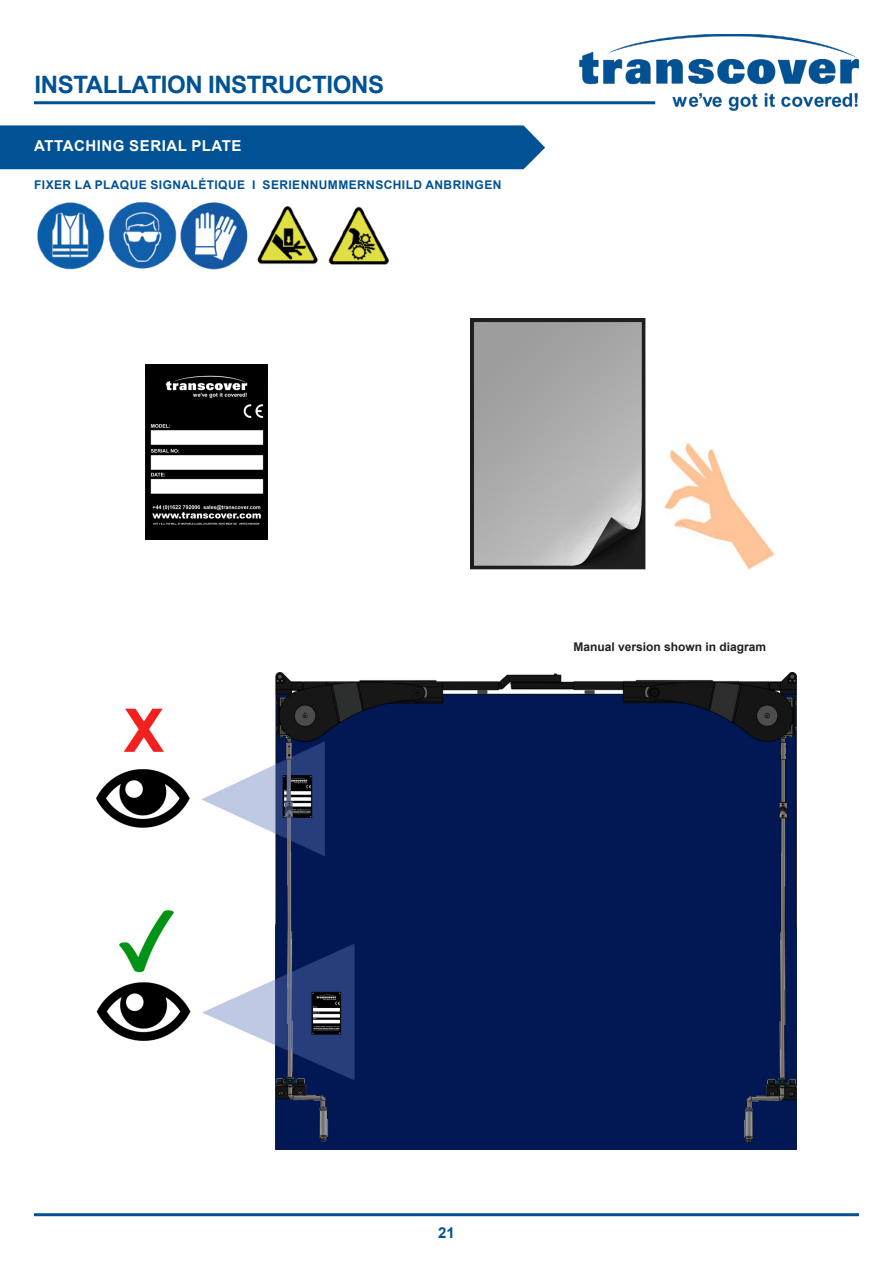
<style>
.page{position:relative;width:893px;height:1263px;background:#fff}
.page>*{position:absolute;margin:0;border:0;box-sizing:border-box;transform-origin:0 0}
.t1{font:700 24px "Arial";letter-spacing:-.015em;color:#015294}
.t2{font:700 15px "Arial";letter-spacing:.035em;color:#fff}
.t3{font:700 15px "Arial";color:#015294}
.t4{font:700 12px "Arial";letter-spacing:.035em;color:#015294}
.t5{font:700 12px "Arial";color:#231f20}
</style>
<div class="page">
<img style="left:578px;top:34px;width:281px;height:77px">
<hr style="left:34px;top:101px;width:621px;height:3px;background:#015294">
<hr style="left:34px;top:1213px;width:825px;height:3px;background:#015294">
<div style="left:0;top:125px;width:545px;height:44px;background:#015294"></div>
<img style="left:470px;top:319px;width:305px;height:251px">
<img style="left:146px;top:364px;width:121px;height:176px">
<img style="left:97px;top:673px;width:699px;height:476px">
<img style="left:37px;top:202px;width:352px;height:68px">
<h1 class="t1" style="left:34px;top:67px;width:351px">INSTALLATION INSTRUCTIONS</h1>
<p class="t2" style="left:34px;top:136px;width:209px">ATTACHING SERIAL PLATE</p>
<p class="t4" style="left:34px;top:176px;width:469px">FIXER LA PLAQUE SIGNALÉTIQUE I SERIENNUMMERNSCHILD ANBRINGEN</p>
<p class="t5" style="left:573px;top:638px;width:194px">Manual version shown in diagram</p>
<p class="t3" style="left:438px;top:1222px;width:18px">21</p>
</div>
